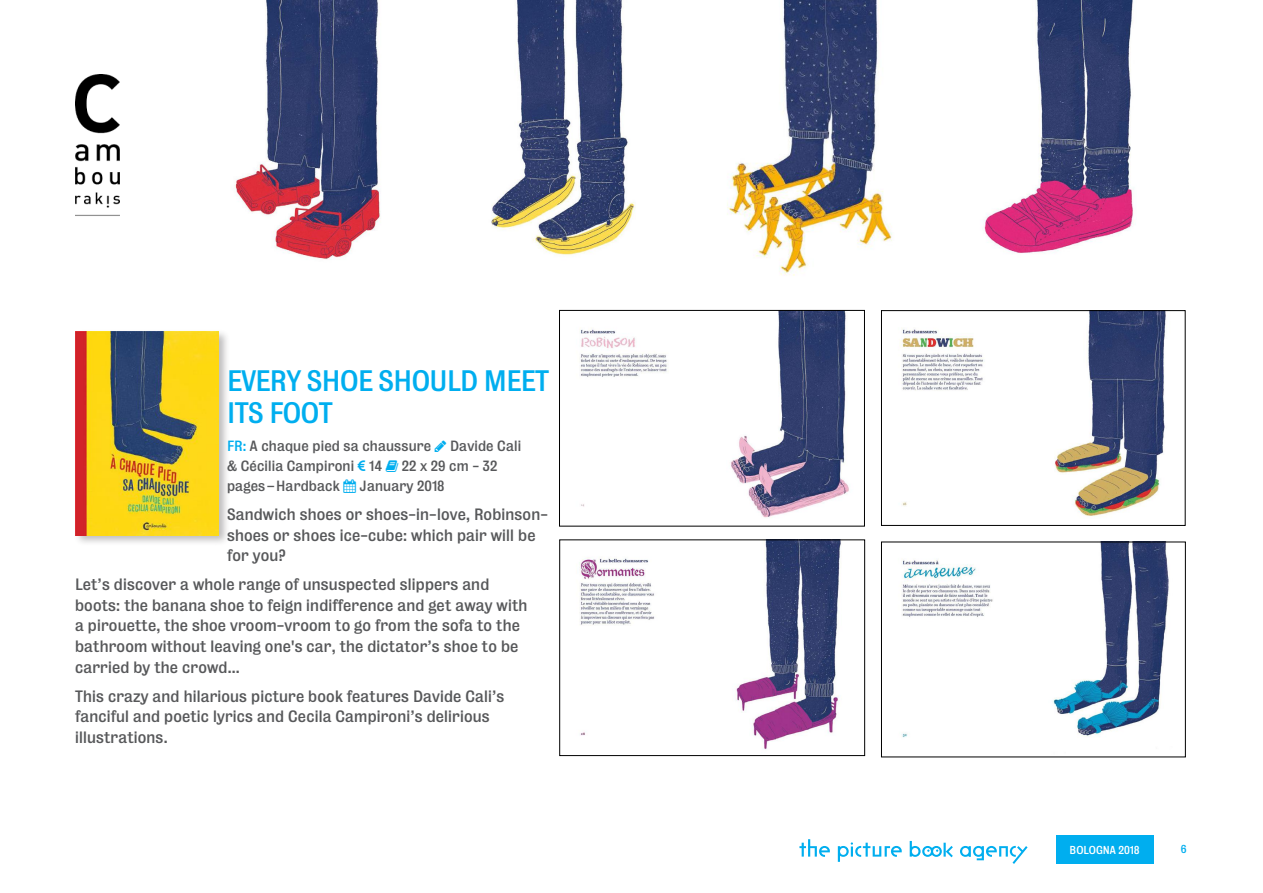
<style>
.page{position:relative;width:1263px;height:893px;background:#fff}
.page>*{position:absolute;margin:0;border:0;box-sizing:border-box;transform-origin:0 0}
.titre_album{font:27px/32.4px "Bureau Grot Five Three";letter-spacing:-.02em;color:#00aeef}
.texte{font:15px/20.5px "Bureau Grot Five Three";letter-spacing:.01em;color:#57585a}
.infos_techniques{font:13.5px/20.5px "Bureau Grot Five Three";letter-spacing:.01em;color:#57585a}
.t1{font:10.5px "Bureau Grot Five Three";color:#fff}
.t2{font:10.5px "Bureau Grot Five Three";color:#00aeef}
.s1{color:#00aeef}
</style>
<div class="page">
<svg style="left:960px;top:846px;width:67px;height:18px"></svg>
<svg style="left:838px;top:842px;width:64px;height:20px"></svg>
<svg style="left:799px;top:839px;width:31px;height:18px"></svg>
<svg style="left:910px;top:841px;width:43px;height:16px"></svg>
<div style="left:1056px;top:836px;width:97px;height:28px;background:#00aeef"></div>
<img style="left:75px;top:74px;width:44px;height:142px">
<img style="left:234px;top:1px;width:146px;height:259px">
<img style="left:727px;top:1px;width:165px;height:275px">
<img style="left:982px;top:1px;width:151px;height:253px">
<img style="left:491px;top:1px;width:144px;height:254px">
<img style="left:580px;top:312px;width:269px;height:206px">
<div style="left:559px;top:310px;width:306px;height:216px;border:1px solid #000"></div>
<img style="left:900px;top:312px;width:266px;height:204px">
<div style="left:881px;top:310px;width:304px;height:216px;border:1px solid #000"></div>
<img style="left:579px;top:542px;width:262px;height:208px">
<div style="left:559px;top:540px;width:306px;height:216px;border:1px solid #000"></div>
<img style="left:902px;top:544px;width:267px;height:194px">
<div style="left:73px;top:329px;width:157px;height:218px;background:#231f20;opacity:.3"></div>
<img style="left:76px;top:331px;width:142px;height:204px">
<p class="titre_album" style="left:227px;top:364px;width:324px">EVERY SHOE SHOULD MEET<br>ITS FOOT</p>
<p class="infos_techniques" style="left:227px;top:436px;width:206px"><span class="s1">FR:</span> A chaque pied sa chaussure</p>
<p class="infos_techniques" style="left:450px;top:436px;width:73px">Davide Cali</p>
<p class="infos_techniques" style="left:227px;top:455px;width:157px">&amp; Cécilia Campironi 14</p>
<p class="infos_techniques" style="left:227px;top:455px;width:272px;text-indent:175px">22 x 29 cm - 32 pages–Hardback <span class="s1">▲</span> January 2018</p>
<p class="texte" style="left:227px;top:504px;width:323px">Sandwich shoes or shoes-in-love, Robinson&shy;shoes or shoes ice-cube: which pair will be for you?</p>
<p class="texte" style="left:75px;top:574px;width:454px">Let’s discover a whole range of unsuspected slippers and boots: the banana shoe to feign indifference and get away with a pirouette, the shoe vroom-vroom to go from the sofa to the bathroom without leaving one's car, the dictator’s shoe to be carried by the crowd…</p>
<p class="texte" style="left:75px;top:686px;width:431px">This crazy and hilarious picture book features Davide Cali’s fanciful and poetic lyrics and Cecila Campironi’s delirious illustrations.</p>
<p class="t1" style="left:1070px;top:844px;width:71px">BOLOGNA 2018</p>
<p class="t2" style="left:1181px;top:843px;width:7px">6</p>
</div>
